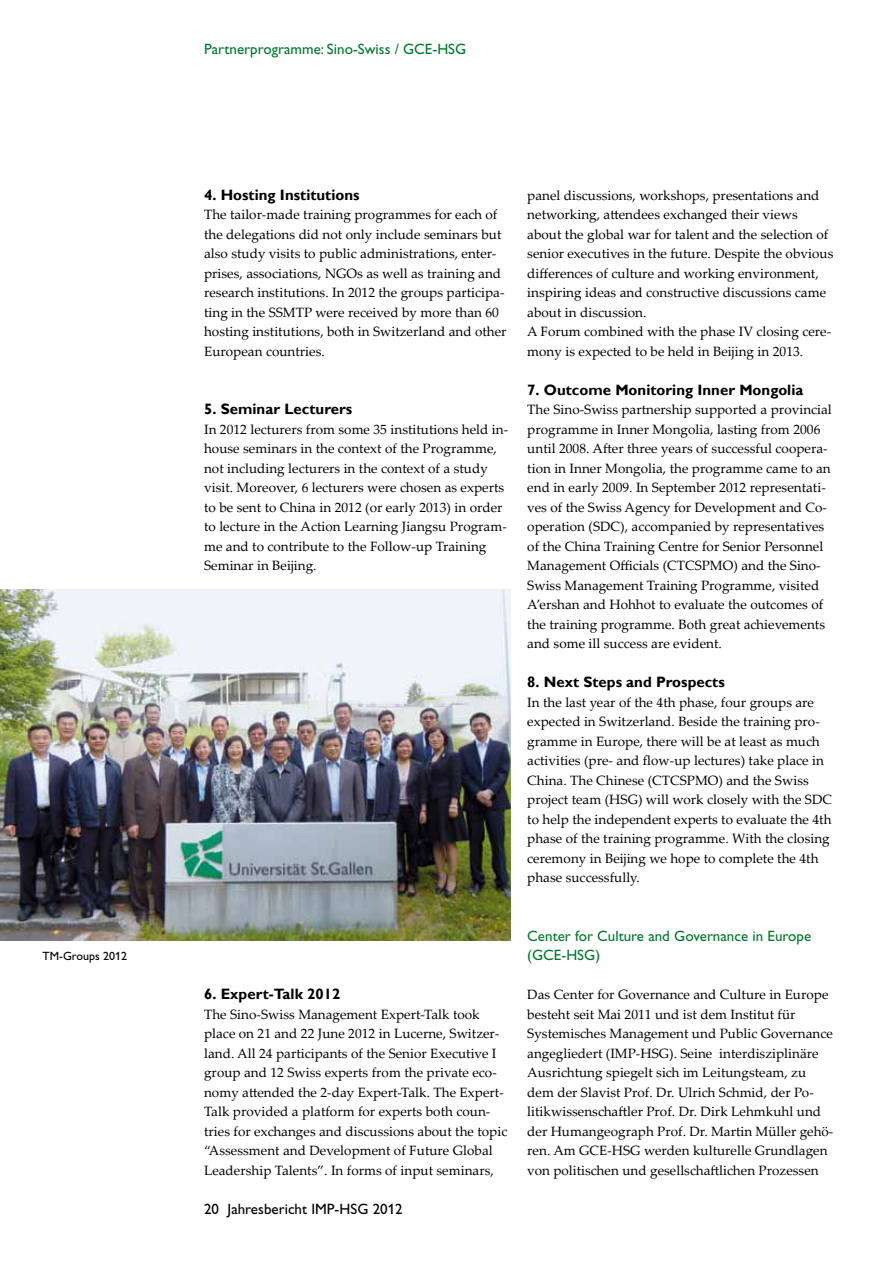
<style>
.page{position:relative;width:893px;height:1263px;background:#fff}
.page>*{position:absolute;margin:0;border:0;box-sizing:border-box;transform-origin:0 0}
.t1{font:700 15px "Gill Sans";color:#000}
.t2{font:15px/19.5px "Gill Alt One";color:#00792c}
.t3{font:15px "Gill Alt One";color:#000}
.t4{font:13.5px/19.5px "Palatino Linotype";color:#000}
.t5{font:12px "Gill Alt One";color:#000}
</style>
<div class="page">
<img style="left:0;top:590px;width:510px;height:351px">
<p class="t5" style="left:43px;top:949px;width:86px">TM-Groups 2012</p>
<p class="t2" style="left:204px;top:39px;width:264px">Partnerprogramme: Sino-Swiss / GCE-HSG</p>
<p class="t1" style="left:204px;top:186px;width:157px">4. Hosting Institutions</p>
<p class="t4" style="left:204px;top:204px;width:304px">The tailor-made training programmes for each of the delegations did not only include seminars but also study visits to public administrations, enter&shy;prises, associations, NGOs as well as training and research institutions. In 2012 the groups participa&shy;ting in the SSMTP were received by more than 60 hosting institutions, both in Switzerland and other European countries.</p>
<p class="t1" style="left:204px;top:400px;width:150px">5. Seminar Lecturers</p>
<p class="t4" style="left:204px;top:419px;width:306px">In 2012 lecturers from some 35 institutions held in&shy;house seminars in the context of the Programme, not including lecturers in the context of a study visit. Moreover, 6 lecturers were chosen as experts to be sent to China in 2012 (or early 2013) in order to lecture in the Action Learning Jiangsu Program&shy;me and to contribute to the Follow-up Training Seminar in Beijing.</p>
<p class="t1" style="left:204px;top:985px;width:138px">6. Expert-Talk 2012</p>
<p class="t4" style="left:204px;top:1004px;width:305px">The Sino-Swiss Management Expert-Talk took place on 21 and 22 June 2012 in Lucerne, Switzer&shy;land. All 24 participants of the Senior Executive I group and 12 Swiss experts from the private eco&shy;nomy attended the 2-day Expert-Talk. The Expert-Talk provided a platform for experts both coun&shy;tries for exchanges and discussions about the topic “Assessment and Development of Future Global Leadership Talents”. In forms of input seminars,</p>
<p class="t3" style="left:204px;top:1200px;width:200px">20 Jahresbericht IMP-HSG 2012</p>
<p class="t4" style="left:527px;top:185px;width:308px">panel discussions, workshops, presentations and networking, attendees exchanged their views about the global war for talent and the selection of senior executives in the future. Despite the obvious differences of culture and working environment, inspiring ideas and constructive discussions came about in discussion.<br>A Forum combined with the phase IV closing cere&shy;mony is expected to be held in Beijing in 2013.</p>
<p class="t1" style="left:527px;top:381px;width:278px">7. Outcome Monitoring Inner Mongolia</p>
<p class="t4" style="left:527px;top:399px;width:306px">The Sino-Swiss partnership supported a provincial programme in Inner Mongolia, lasting from 2006 until 2008. After three years of successful coopera&shy;tion in Inner Mongolia, the programme came to an end in early 2009. In September 2012 representati&shy;ves of the Swiss Agency for Development and Co&shy;operation (SDC), accompanied by representatives of the China Training Centre for Senior Personnel Management Officials (CTCSPMO) and the Sino-Swiss Management Training Programme, visited A’ershan and Hohhot to evaluate the outcomes of the training programme. Both great achievements and some ill success are evident.</p>
<p class="t1" style="left:527px;top:673px;width:199px">8. Next Steps and Prospects</p>
<p class="t4" style="left:527px;top:692px;width:306px">In the last year of the 4th phase, four groups are expected in Switzerland. Beside the training pro&shy;gramme in Europe, there will be at least as much activities (pre- and flow-up lectures) take place in China. The Chinese (CTCSPMO) and the Swiss project team (HSG) will work closely with the SDC to help the independent experts to evaluate the 4th phase of the training programme. With the closing ceremony in Beijing we hope to complete the 4th phase successfully.</p>
<p class="t2" style="left:527px;top:926px;width:285px">Center for Culture and Governance in Europe (GCE-HSG)</p>
<p class="t4" style="left:527px;top:984px;width:308px">Das Center for Governance and Culture in Europe besteht seit Mai 2011 und ist dem Institut für Systemisches Management und Public Governance angegliedert (IMP-HSG). Seine interdisziplinäre Ausrichtung spiegelt sich im Leitungsteam, zu dem der Slavist Prof. Dr. Ulrich Schmid, der Po&shy;litikwissenschaftler Prof. Dr. Dirk Lehmkuhl und der Humangeograph Prof. Dr. Martin Müller gehö&shy;ren. Am GCE-HSG werden kulturelle Grundlagen von politischen und gesellschaftlichen Prozessen</p>
</div>
